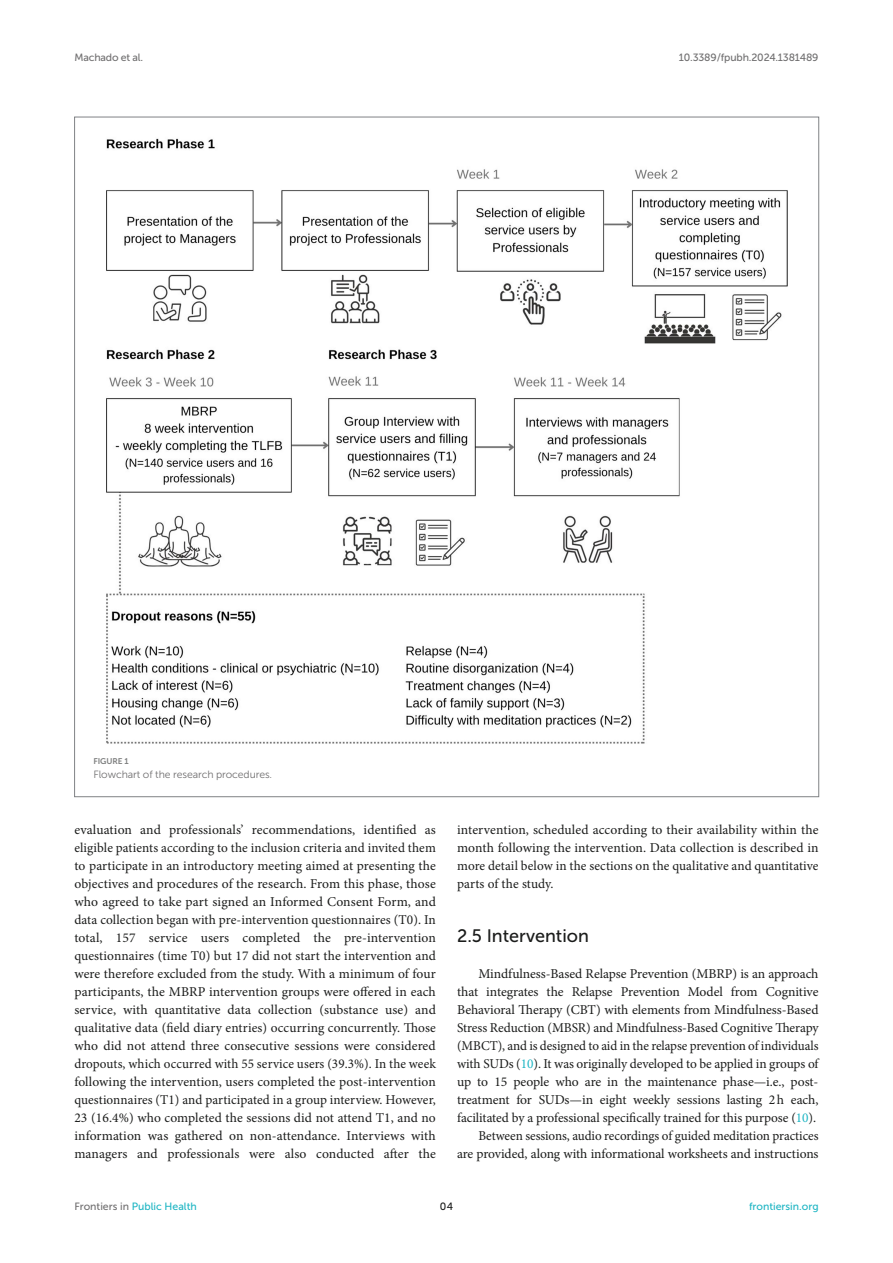
<style>
.page{position:relative;width:893px;height:1263px;background:#fff}
.page>*{position:absolute;margin:0;border:0;box-sizing:border-box;transform-origin:0 0}
.HEAD_2{font:18px "Museo Sans 500";color:#1b1c1b}
.TEXT_FLUSH{font:13.5px/18px "Minion Pro";color:#1b1c1b;text-align:justify}
.TEXT{font:13.5px/18px "Minion Pro";letter-spacing:-.005em;color:#1b1c1b;text-align:right}
.t1{font:10.5px "Museo Sans 500";letter-spacing:-.015em;color:#706f70}
.t2{font:10.5px "Museo Sans 500";color:#1db5c3}
.FIG_HD{font:10.5px "Museo Sans 300";letter-spacing:-.01em;color:#706f70}
.t3{font:10.5px "Museo Sans 500";color:#1b1c1b}
.FIG_HD-2{font:8.25px "Museo Sans 700";letter-spacing:-.01em;color:#7e7f7f}
.s1{color:#1db5c3}
.s2{color:#706f70}
</style>
<div class="page">
<img style="left:106px;top:138px;width:682px;height:606px">
<p class="t1" style="left:74px;top:51px;width:70px">Machado et al.</p>
<p class="t1" style="left:679px;top:51px;width:141px">10.3389/fpubh.2024.1381489</p>
<p class="FIG_HD-2" style="left:94px;top:757px;width:37px">FIGURE 1</p>
<p class="FIG_HD" style="left:94px;top:768px;width:180px">Flowchart of the research procedures.</p>
<p class="TEXT_FLUSH" style="left:74px;top:821px;width:363px">evaluation and professionals’ recommendations, identified as eligible patients according to the inclusion criteria and invited them to participate in an introductory meeting aimed at presenting the objectives and procedures of the research. From this phase, those who agreed to take part signed an Informed Consent Form, and data collection began with pre-intervention questionnaires (T0). In total, 157 service users completed the pre-intervention questionnaires (time T0) but 17 did not start the intervention and were therefore excluded from the study. With a minimum of four participants, the MBRP intervention groups were offered in each service, with quantitative data collection (substance use) and qualitative data (field diary entries) occurring concurrently. Those who did not attend three consecutive sessions were considered dropouts, which occurred with 55 service users (39.3%). In the week following the intervention, users completed the post-intervention questionnaires (T1) and participated in a group interview. However, 23 (16.4%) who completed the sessions did not attend T1, and no information was gathered on non-attendance. Interviews with managers and professionals were also conducted after the</p>
<p class="TEXT_FLUSH" style="left:457px;top:821px;width:363px">intervention, scheduled according to their availability within the month following the intervention. Data collection is described in more detail below in the sections on the qualitative and quantitative parts of the study.</p>
<p class="HEAD_2" style="left:457px;top:926px;width:133px">2.5 Intervention</p>
<p class="TEXT_FLUSH" style="left:457px;top:965px;width:363px;text-indent:21px">Mindfulness-Based Relapse Prevention (MBRP) is an approach that integrates the Relapse Prevention Model from Cognitive Behavioral Therapy (CBT) with elements from Mindfulness-Based Stress Reduction (MBSR) and Mindfulness-Based Cognitive Therapy (MBCT), and is designed to aid in the relapse prevention of individuals with SUDs (<span class="s1">10</span>). It was originally developed to be applied in groups of up to 15 people who are in the maintenance phase—i.e., post&shy;treatment for SUDs—in eight weekly sessions lasting 2h each, facilitated by a professional specifically trained for this purpose (<span class="s1">10</span>).</p>
<p class="TEXT" style="left:457px;top:1127px;width:363px">Between sessions, audio recordings of guided meditation practices<br>are provided, along with informational worksheets and instructions</p>
<p class="t2" style="left:74px;top:1200px;width:124px"><span class="s2">Frontiers in</span> Public Health</p>
<p class="t3" style="left:440px;top:1200px;width:15px">04</p>
<p class="t2" style="left:749px;top:1200px;width:71px">frontiersin.org</p>
</div>
